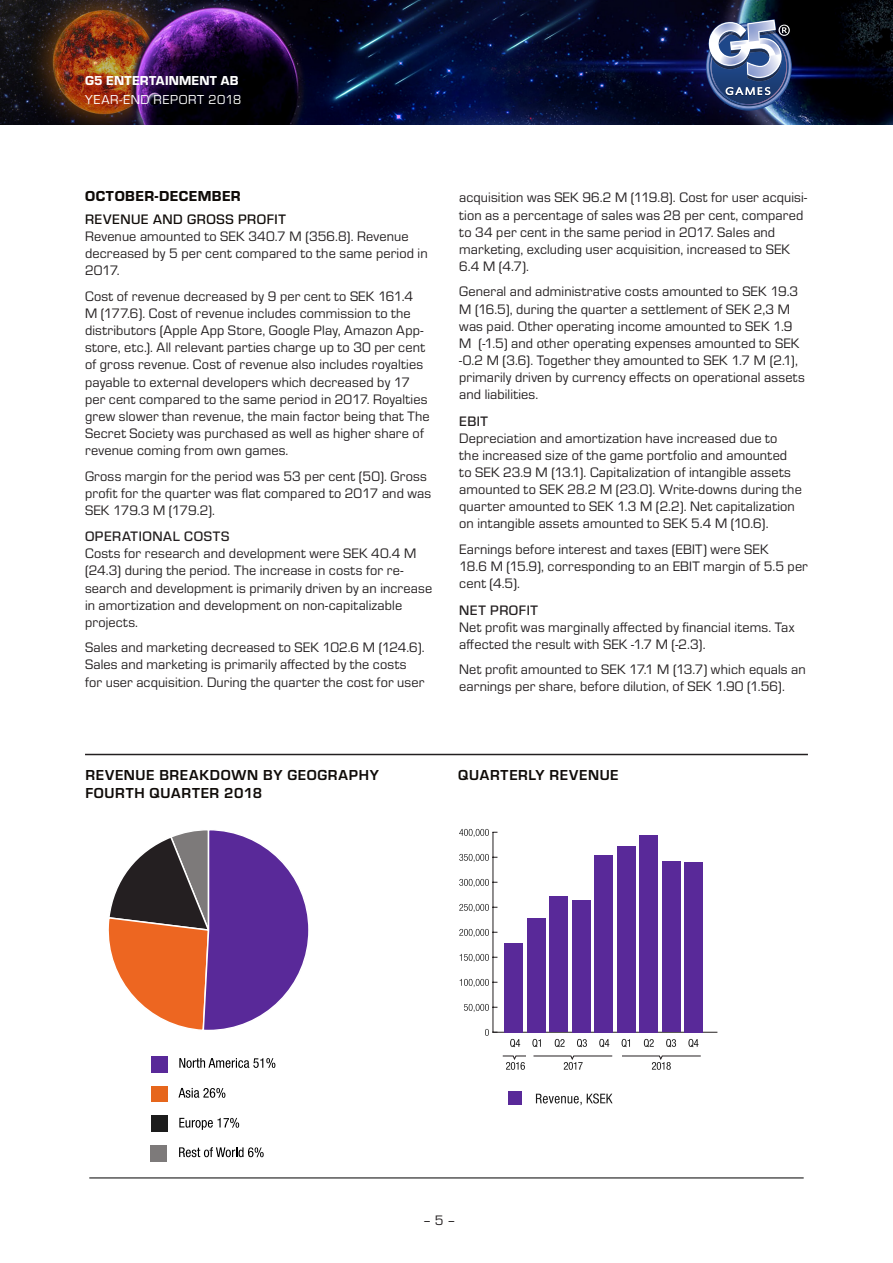
<style>
.page{position:relative;width:893px;height:1263px;background:#fff}
.page>*{position:absolute;margin:0;border:0;box-sizing:border-box;transform-origin:0 0}
.grafrubbe{font:700 15px "Eurostile";letter-spacing:.045em;color:#0f0b08}
.rubbe1{font:15px "Eurostile Hea";letter-spacing:.03em;color:#0f0b08}
.brödtext{font:14.25px/17.1px "Eurostile";letter-spacing:.01em;color:#231f20}
.rubbe3{font:500 14.25px "Eurostile";letter-spacing:.04em;color:#231f20}
.rubbe3-2{font:500 14.25px "Eurostile";letter-spacing:.04em;color:#0f0b08}
.t1{font:13.5px "Eurostile";letter-spacing:.04em;color:#fff}
.t2{font:13.5px "Eurostile Hea";letter-spacing:.015em;color:#fff}
</style>
<div class="page">
<img style="left:0;top:0;width:893px;height:124px">
<hr style="left:89px;top:1178px;width:715px;height:1px;background:#000">
<img style="left:706px;top:19px;width:85px;height:90px">
<hr style="left:85px;top:754px;width:723px;height:1px;background:#231f20">
<div style="left:151px;top:1145px;width:16px;height:16px;background:#7d7a7a"></div>
<div style="left:151px;top:1086px;width:16px;height:16px;background:#e6661c"></div>
<div style="left:151px;top:1115px;width:16px;height:17px;background:#1c1c1c"></div>
<div style="left:151px;top:1056px;width:16px;height:16px;background:#592999"></div>
<svg style="left:179px;top:1147px;width:85px;height:10px"></svg>
<svg style="left:178px;top:1088px;width:47px;height:10px"></svg>
<svg style="left:179px;top:1118px;width:60px;height:12px"></svg>
<svg style="left:179px;top:1058px;width:96px;height:10px"></svg>
<svg style="left:108px;top:830px;width:201px;height:200px"></svg>
<svg style="left:536px;top:1093px;width:77px;height:12px"></svg>
<hr style="left:492px;top:1032px;width:225px;height:1px;background:#231f20">
<hr style="left:493px;top:832px;width:1px;height:200px;background:#231f20">
<svg style="left:485px;top:1029px;width:12px;height:7px"></svg>
<svg style="left:464px;top:1004px;width:33px;height:8px"></svg>
<svg style="left:460px;top:979px;width:37px;height:8px"></svg>
<svg style="left:460px;top:954px;width:37px;height:8px"></svg>
<svg style="left:459px;top:929px;width:38px;height:8px"></svg>
<svg style="left:459px;top:904px;width:38px;height:8px"></svg>
<svg style="left:459px;top:879px;width:38px;height:8px"></svg>
<svg style="left:459px;top:854px;width:38px;height:8px"></svg>
<svg style="left:459px;top:829px;width:38px;height:8px"></svg>
<div style="left:505px;top:943px;width:18px;height:89px;background:#592999"></div>
<div style="left:527px;top:918px;width:18px;height:114px;background:#592999"></div>
<div style="left:550px;top:896px;width:18px;height:136px;background:#592999"></div>
<div style="left:572px;top:900px;width:18px;height:132px;background:#592999"></div>
<div style="left:595px;top:855px;width:18px;height:177px;background:#592999"></div>
<div style="left:617px;top:846px;width:18px;height:186px;background:#592999"></div>
<div style="left:640px;top:835px;width:18px;height:197px;background:#592999"></div>
<div style="left:662px;top:861px;width:18px;height:171px;background:#592999"></div>
<div style="left:685px;top:862px;width:18px;height:170px;background:#592999"></div>
<svg style="left:510px;top:1039px;width:10px;height:8px"></svg>
<svg style="left:532px;top:1039px;width:9px;height:8px"></svg>
<svg style="left:555px;top:1039px;width:10px;height:8px"></svg>
<svg style="left:577px;top:1039px;width:10px;height:8px"></svg>
<svg style="left:599px;top:1039px;width:10px;height:8px"></svg>
<svg style="left:622px;top:1039px;width:8px;height:8px"></svg>
<svg style="left:644px;top:1039px;width:10px;height:8px"></svg>
<svg style="left:666px;top:1039px;width:10px;height:8px"></svg>
<svg style="left:688px;top:1039px;width:10px;height:8px"></svg>
<svg style="left:502px;top:1055px;width:199px;height:15px"></svg>
<div style="left:508px;top:1091px;width:14px;height:14px;background:#592999"></div>
<p class="t2" style="left:85px;top:71px;width:155px">G5 ENTERTAINMENT AB</p>
<p class="t1" style="left:85px;top:90px;width:158px">YEAR-END REPORT 2018</p>
<p class="rubbe1" style="left:85px;top:186px;width:157px">OCTOBER-DECEMBER</p>
<p class="rubbe3-2" style="left:85px;top:210px;width:202px">REVENUE AND GROSS PROFIT</p>
<p class="brödtext" style="left:85px;top:227px;width:344px">Revenue amounted to SEK 340.7 M (356.8). Revenue decreased by 5 per cent compared to the same period in<br>2017.</p>
<p class="brödtext" style="left:85px;top:287px;width:346px">Cost of revenue decreased by 9 per cent to SEK 161.4<br>M (177.6). Cost of revenue includes commission to the distributors (Apple App Store, Google Play, Amazon App&shy;store, etc.). All relevant parties charge up to 30 per cent of gross revenue. Cost of revenue also includes royalties payable to external developers which decreased by 17 per cent compared to the same period in 2017. Royalties grew slower than revenue, the main factor being that The Secret Society was purchased as well as higher share of revenue coming from own games.</p>
<p class="brödtext" style="left:85px;top:467px;width:348px">Gross margin for the period was 53 per cent (50). Gross profit for the quarter was flat compared to 2017 and was<br>SEK 179.3 M (179.2).</p>
<p class="rubbe3" style="left:85px;top:527px;width:146px">OPERATIONAL COSTS</p>
<p class="brödtext" style="left:85px;top:544px;width:349px">Costs for research and development were SEK 40.4 M (24.3) during the period. The increase in costs for re&shy;search and development is primarily driven by an increase in amortization and development on non-capitalizable projects.</p>
<p class="brödtext" style="left:85px;top:638px;width:341px">Sales and marketing decreased to SEK 102.6 M (124.6).<br>Sales and marketing is primarily affected by the costs for user acquisition. During the quarter the cost for user</p>
<p class="brödtext" style="left:459px;top:189px;width:349px">acquisition was SEK 96.2 M (119.8). Cost for user acquisi&shy;tion as a percentage of sales was 28 per cent, compared to 34 per cent in the same period in 2017. Sales and marketing, excluding user acquisition, increased to SEK 6.4 M (4.7).</p>
<p class="brödtext" style="left:459px;top:283px;width:347px">General and administrative costs amounted to SEK 19.3<br>M (16.5), during the quarter a settlement of SEK 2,3 M was paid. Other operating income amounted to SEK 1.9<br>M (-1.5) and other operating expenses amounted to SEK -0.2 M (3.6). Together they amounted to SEK 1.7 M (2.1), primarily driven by currency effects on operational assets and liabilities.</p>
<p class="rubbe3" style="left:459px;top:411px;width:30px">EBIT</p>
<p class="brödtext" style="left:459px;top:429px;width:344px">Depreciation and amortization have increased due to<br>the increased size of the game portfolio and amounted to SEK 23.9 M (13.1). Capitalization of intangible assets amounted to SEK 28.2 M (23.0). Write-downs during the quarter amounted to SEK 1.3 M (2.2). Net capitalization on intangible assets amounted to SEK 5.4 M (10.6).</p>
<p class="brödtext" style="left:459px;top:540px;width:350px">Earnings before interest and taxes (EBIT) were SEK<br>18.6 M (15.9), corresponding to an EBIT margin of 5.5 per cent (4.5).</p>
<p class="rubbe3" style="left:459px;top:600px;width:80px">NET PROFIT</p>
<p class="brödtext" style="left:459px;top:618px;width:337px">Net profit was marginally affected by financial items. Tax affected the result with SEK -1.7 M (-2.3).</p>
<p class="brödtext" style="left:459px;top:660px;width:348px">Net profit amounted to SEK 17.1 M (13.7) which equals an earnings per share, before dilution, of SEK 1.90 (1.56).</p>
<p class="grafrubbe" style="left:85px;top:765px;width:295px">REVENUE BREAKDOWN BY GEOGRAPHY</p>
<p class="grafrubbe" style="left:458px;top:765px;width:162px">QUARTERLY REVENUE</p>
<p class="grafrubbe" style="left:85px;top:783px;width:178px">FOURTH QUARTER 2018</p>
<p class="brödtext" style="left:423px;top:1211px;width:35px">– 5 –</p>
</div>
